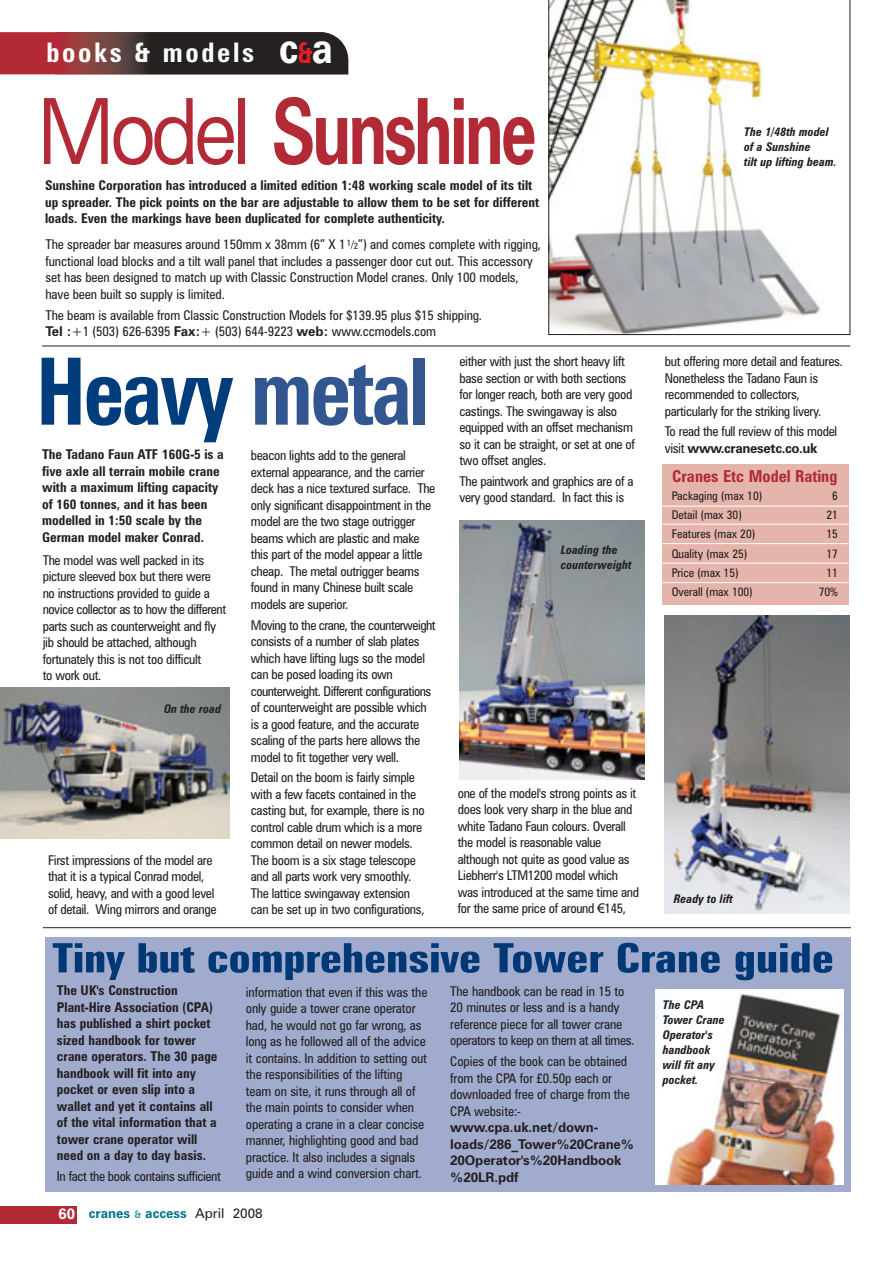
<style>
.page{position:relative;width:893px;height:1263px;background:#fff}
.page>*{position:absolute;margin:0;border:0;box-sizing:border-box;transform-origin:0 0}
.t1{font:700 condensed 93px "Zurich BT";letter-spacing:-.03em;color:#003d7d;scale:.9 1}
.t2{font:700 91.5px "Zurich BT";letter-spacing:-.055em;color:#b12a36;scale:.73 1}
.t3{font:700 extra-condensed 40.5px "Zurich BT";letter-spacing:-.015em;color:#003876;scale:1.31 1}
.t4{font:700 condensed 27px "Zurich BT";letter-spacing:.1em;color:#fff}
.t5{font:700 condensed 16.5px "Zurich BT";color:#b12a36}
.t6{font:condensed 13.5px/16.5px "Zurich BT";letter-spacing:-.025em;color:#231f20}
.t7{font:700 condensed 13.5px/16.5px "Zurich BT";color:#231f20}
.t8{font:700 13.5px/16.5px "Zurich BT";letter-spacing:-.01em;color:#231f20}
.t9{font:700 13.5px "Zurich BT";color:#00718f}
.t10{font:italic 700 condensed 12px/15px "Zurich BT";color:#231f20}
.t11{font:condensed 12px "Zurich BT";color:#231f20}
.s1{font-stretch:normal;font-size:42.3px}
.s2{font-stretch:normal;font-size:29.1px;color:#ed1c24}
.s3{font-weight:400;font-stretch:expanded}
.s4{font-size:10.5px}
.s5{font-size:9px}
.s6{font-weight:700;font-stretch:normal}
.s7{color:#325690}
.s8{font-family:"Arial";font-stretch:normal}
.s9{font-size:15px;color:#fff}
.s10{font-size:10.5px;color:#3c9db6}
.s11{font-weight:400;color:#231f20}
</style>
<div class="page">
<div style="left:0;top:32px;width:55px;height:42px;background:#b12a36"></div>
<img style="left:55px;top:32px;width:293px;height:42px">
<div style="left:0;top:1206px;width:77px;height:18px;background:#b12a36"></div>
<svg style="left:548px;top:0;width:302px;height:335px"></svg>
<hr style="left:42px;top:346px;width:808px;height:1px;background:#231f20">
<hr style="left:43px;top:927px;width:808px;height:1px;background:#231f20">
<div style="left:45px;top:937px;width:805px;height:255px;background:#a0abcd"></div>
<img style="left:655px;top:989px;width:189px;height:195px">
<img style="left:0;top:687px;width:229px;height:152px">
<img style="left:459px;top:520px;width:185px;height:259px">
<img style="left:664px;top:616px;width:185px;height:297px">
<div style="left:662px;top:465px;width:187px;height:140px;background:#e5b4ab"></div>
<hr style="left:662px;top:506px;width:187px;height:1px;background:#fff">
<hr style="left:662px;top:524px;width:187px;height:1px;background:#fff">
<hr style="left:662px;top:543px;width:187px;height:1px;background:#fff">
<hr style="left:662px;top:563px;width:187px;height:1px;background:#fff">
<hr style="left:662px;top:582px;width:187px;height:1px;background:#fff">
<h3 class="t4" style="left:46px;top:42px;width:288px">books &amp; models <span class="s1">c</span><span class="s2">&amp;</span><span class="s1">a</span></h3>
<h2 class="t2" style="left:36px;top:97px;width:687px"><span class="s3">Model</span> Sunshine</h2>
<p class="t7" style="left:45px;top:179px;width:496px">Sunshine Corporation has introduced a limited edition 1:48 working scale model of its tilt up spreader. The pick points on the bar are adjustable to allow them to be set for different loads. Even the markings have been duplicated for complete authenticity.</p>
<p class="t6" style="left:45px;top:238px;width:497px">The spreader bar measures around 150mm x 38mm (6” X 1 <sup>1</sup><span class="s4">/</span><span class="s5">2</span>”) and comes complete with rigging, functional load blocks and a tilt wall panel that includes a passenger door cut out. This accessory set has been designed to match up with Classic Construction Model cranes. Only 100 models, have been built so supply is limited.</p>
<p class="t6" style="left:45px;top:308px;width:438px">The beam is available from Classic Construction Models for $139.95 plus $15 shipping.<br><span class="s6">Tel :</span>+1 (503) 626-6395 <span class="s6">Fax:</span>+ (503) 644-9223 <span class="s6">web:</span> www.ccmodels.com</p>
<h1 class="t1" style="left:36px;top:357px;width:438px">Heavy <span class="s7">metal</span></h1>
<p class="t7" style="left:42px;top:448px;width:183px">The Tadano Faun ATF 160G-5 is a five axle all terrain mobile crane with a maximum lifting capacity of 160 tonnes, and it has been modelled in 1:50 scale by the<br>German model maker Conrad.</p>
<p class="t6" style="left:43px;top:553px;width:185px">The model was well packed in its picture sleeved box but there were no instructions provided to guide a novice collector as to how the different parts such as counterweight and fly jib should be attached, although fortunately this is not too difficult<br>to work out.</p>
<p class="t10" style="left:164px;top:703px;width:59px">On the road</p>
<p class="t6" style="left:48px;top:853px;width:170px">First impressions of the model are that it is a typical Conrad model, solid, heavy, and with a good level of detail. Wing mirrors and orange</p>
<p class="t6" style="left:251px;top:449px;width:186px">beacon lights add to the general external appearance, and the carrier deck has a nice textured surface. The only significant disappointment in the model are the two stage outrigger beams which are plastic and make this part of the model appear a little cheap. The metal outrigger beams found in many Chinese built scale models are superior.</p>
<p class="t6" style="left:251px;top:618px;width:186px">Moving to the crane, the counterweight consists of a number of slab plates which have lifting lugs so the model can be posed loading its own counterweight. Different configurations of counterweight are possible which is a good feature, and the accurate scaling of the parts here allows the model to fit together very well.</p>
<p class="t6" style="left:251px;top:771px;width:175px">Detail on the boom is fairly simple with a few facets contained in the casting but, for example, there is no control cable drum which is a more common detail on newer models.<br>The boom is a six stage telescope and all parts work very smoothly.<br>The lattice swingaway extension can be set up in two configurations,</p>
<p class="t6" style="left:459px;top:355px;width:177px">either with just the short heavy lift base section or with both sections for longer reach, both are very good castings. The swingaway is also equipped with an offset mechanism so it can be straight, or set at one of two offset angles.</p>
<p class="t6" style="left:459px;top:474px;width:176px">The paintwork and graphics are of a very good standard. In fact this is</p>
<p class="t10" style="left:561px;top:544px;width:72px">Loading the counterweight</p>
<p class="t6" style="left:458px;top:786px;width:183px">one of the model's strong points as it does look very sharp in the blue and white Tadano Faun colours. Overall the model is reasonable value although not quite as good value as Liebherr's LTM1200 model which was introduced at the same time and for the same price of around <span class="s8">€</span>145,</p>
<p class="t10" style="left:744px;top:126px;width:94px">The 1/48th model of a Sunshine<br>tilt up lifting beam.</p>
<p class="t6" style="left:665px;top:355px;width:180px">but offering more detail and features.<br>Nonetheless the Tadano Faun is recommended to collectors, particularly for the striking livery.</p>
<p class="t6" style="left:665px;top:425px;width:174px">To read the full review of this model visit <span class="s6">www.cranesetc.co.uk</span></p>
<p class="t5" style="left:672px;top:470px;width:167px">Cranes Etc Model Rating</p>
<p class="t11" style="left:672px;top:491px;width:92px">Packaging (max 10)</p>
<p class="t11" style="left:832px;top:491px;width:7px">6</p>
<p class="t11" style="left:672px;top:510px;width:72px">Detail (max 30)</p>
<p class="t11" style="left:826px;top:510px;width:13px">21</p>
<p class="t11" style="left:672px;top:530px;width:85px">Features (max 20)</p>
<p class="t11" style="left:826px;top:530px;width:13px">15</p>
<p class="t11" style="left:672px;top:549px;width:77px">Quality (max 25)</p>
<p class="t11" style="left:826px;top:549px;width:13px">17</p>
<p class="t11" style="left:672px;top:568px;width:68px">Price (max 15)</p>
<p class="t11" style="left:826px;top:568px;width:13px">11</p>
<p class="t11" style="left:672px;top:587px;width:83px">Overall (max 100)</p>
<p class="t11" style="left:819px;top:587px;width:21px">70%</p>
<p class="t10" style="left:674px;top:892px;width:61px">Ready to lift</p>
<h3 class="t3" style="left:52px;top:943px;width:599px">Tiny but comprehensive Tower Crane guide</h3>
<p class="t7" style="left:57px;top:984px;width:162px">The UK's Construction<br>Plant-Hire Association (CPA) has published a shirt pocket sized handbook for tower crane operators. The 30 page handbook will fit into any pocket or even slip into a wallet and yet it contains all of the vital information that a tower crane operator will need on a day to day basis.</p>
<p class="t6" style="left:57px;top:1169px;width:165px">In fact the book contains sufficient</p>
<p class="t6" style="left:246px;top:985px;width:183px">information that even if this was the only guide a tower crane operator had, he would not go far wrong, as long as he followed all of the advice it contains. In addition to setting out the responsibilities of the lifting team on site, it runs through all of the main points to consider when operating a crane in a clear concise manner, highlighting good and bad practice. It also includes a signals guide and a wind conversion chart.</p>
<p class="t6" style="left:450px;top:984px;width:186px">The handbook can be read in 15 to 20 minutes or less and is a handy reference piece for all tower crane operators to keep on them at all times.</p>
<p class="t10" style="left:663px;top:999px;width:63px">The CPA<br>Tower Crane<br>Operator's handbook will fit any pocket.</p>
<p class="t6" style="left:450px;top:1055px;width:181px">Copies of the book can be obtained from the CPA for £0.50p each or downloaded free of charge from the<br>CPA website:-</p>
<p class="t8" style="left:450px;top:1121px;width:185px">www.cpa.uk.net/down&shy;loads/286_Tower%20Crane%<br>20Operator's%20Handbook %20LR.pdf</p>
<p class="t9" style="left:58px;top:1208px;width:206px"><span class="s9">60</span> cranes <span class="s10">&amp;</span> access <span class="s11">April 2008</span></p>
</div>
